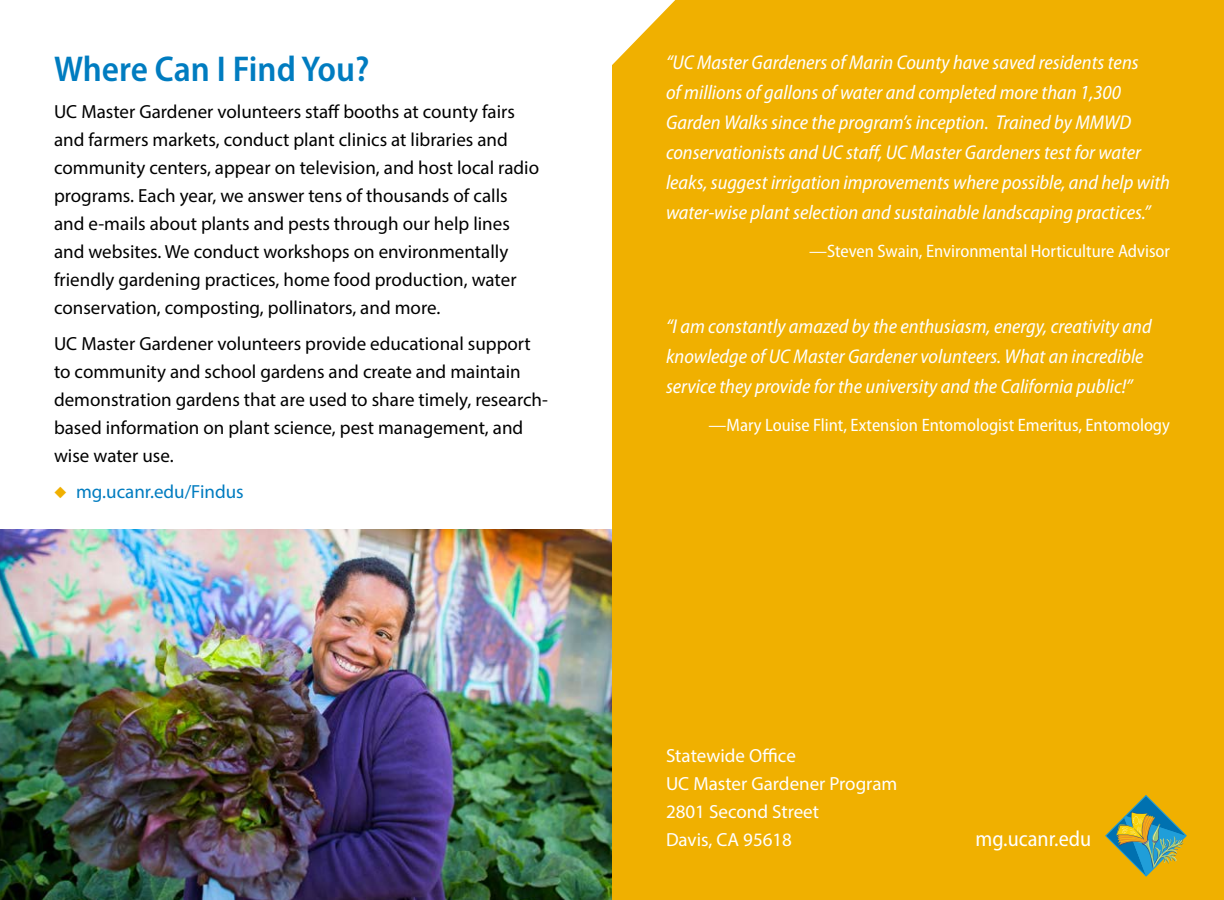
<style>
.page{position:relative;width:1224px;height:900px;background:#fff}
.page>*{position:absolute;margin:0;border:0;box-sizing:border-box;transform-origin:0 0}
.t1{font:600 semi-condensed 36px "Myriad Pro";color:#007cc0}
.t2{font:semi-condensed 22px "Myriad Pro";color:#fff}
.t3{font:italic semi-condensed 20px/30px "Myriad Pro";color:#fff}
.t4{font:19px/28px "Myriad Pro";color:#000}
.t5{font:19px/28px "Myriad Pro";color:#fff}
.t6{font:19px "Myriad Pro";color:#007cc0}
.t7{font:semi-condensed 18px "Myriad Pro";color:#fff}
.s1{color:#f0b000}
</style>
<div class="page">
<img style="left:0;top:530px;width:612px;height:370px">
<div style="left:612px;top:0;width:612px;height:900px;background:#f0b000"></div>
<img style="left:1105px;top:794px;width:82px;height:83px">
<h1 class="t1" style="left:54px;top:46px;width:317px">Where Can I Find You?</h1>
<p class="t4" style="left:54px;top:97px;width:487px">UC Master Gardener volunteers staff booths at county fairs and farmers markets, conduct plant clinics at libraries and community centers, appear on television, and host local radio programs. Each year, we answer tens of thousands of calls and e-mails about plants and pests through our help lines and websites. We conduct workshops on environmentally friendly gardening practices, home food production, water conservation, composting, pollinators, and more.</p>
<p class="t4" style="left:54px;top:329px;width:495px">UC Master Gardener volunteers provide educational support to community and school gardens and create and maintain demonstration gardens that are used to share timely, research&shy;based information on plant science, pest management, and wise water use.</p>
<p class="t6" style="left:54px;top:480px;width:191px"><span class="s1">◆</span> mg.ucanr.edu/Findus</p>
<p class="t3" style="left:666px;top:47px;width:506px">“UC Master Gardeners of Marin County have saved residents tens<br>of millions of gallons of water and completed more than 1,300<br>Garden Walks since the program’s inception. Trained by MMWD conservationists and UC staff, UC Master Gardeners test for water leaks, suggest irrigation improvements where possible, and help with water-wise plant selection and sustainable landscaping practices.”</p>
<p class="t7" style="left:809px;top:240px;width:362px">—Steven Swain, Environmental Horticulture Advisor</p>
<p class="t3" style="left:666px;top:311px;width:487px">“I am constantly amazed by the enthusiasm, energy, creativity and knowledge of UC Master Gardener volunteers. What an incredible service they provide for the university and the California public!”</p>
<p class="t7" style="left:709px;top:414px;width:463px">—Mary Louise Flint, Extension Entomologist Emeritus, Entomology</p>
<p class="t5" style="left:666px;top:741px;width:233px">Statewide Office<br>UC Master Gardener Program<br>2801 Second Street<br>Davis, CA 95618</p>
<p class="t2" style="left:975px;top:825px;width:117px">mg.ucanr.edu</p>
</div>
